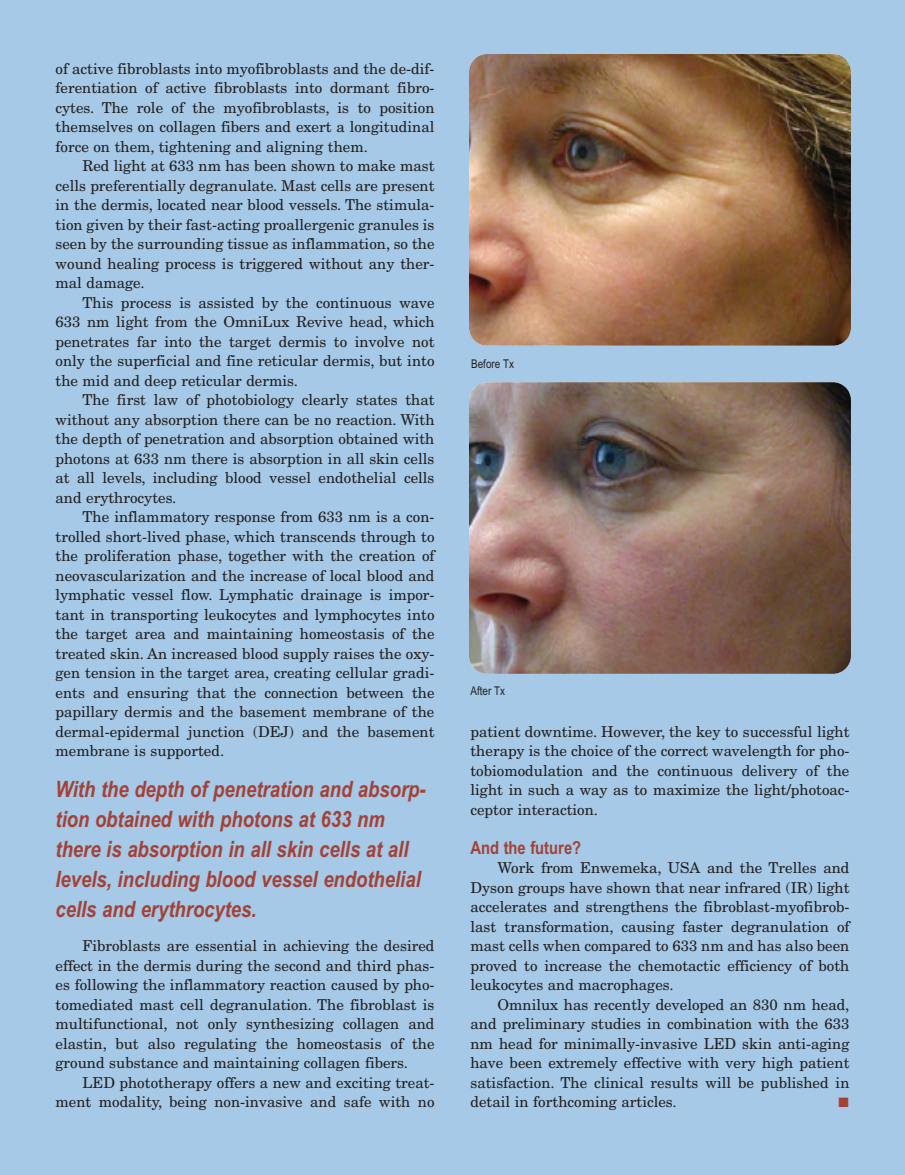
<style>
.page{position:relative;width:905px;height:1175px;background:#fff}
.page>*{position:absolute;margin:0;border:0;box-sizing:border-box;transform-origin:0 0}
.t1{font:italic 700 22.5px/30px "Arial Narrow";color:#a44137}
.t2{font:700 18px "Arial Narrow";color:#a44137}
.t3{font:15px/19.5px "New Century Schlbk";color:#231f20;text-align:justify}
.t4{font:13.5px "Zapf Dingbats";color:#a44137}
.t5{font:12px "Arial Narrow";color:#231f20}
</style>
<div class="page">
<div style="left:0;top:0;width:904px;height:1174px;background:#a5c9e6"></div>
<img style="left:469px;top:54px;width:381px;height:292px">
<img style="left:469px;top:382px;width:381px;height:292px">
<p class="t3" style="left:56px;top:60px;width:380px">of active fibroblasts into myofibroblasts and the de-dif&shy;ferentiation of active fibroblasts into dormant fibro&shy;cytes. The role of the myofibroblasts, is to position themselves on collagen fibers and exert a longitudinal force on them, tightening and aligning them.</p>
<p class="t3" style="left:56px;top:157px;width:380px;text-indent:27px">Red light at 633 nm has been shown to make mast cells preferentially degranulate. Mast cells are present in the dermis, located near blood vessels. The stimula&shy;tion given by their fast-acting proallergenic granules is seen by the surrounding tissue as inflammation, so the wound healing process is triggered without any ther&shy;mal damage.</p>
<p class="t3" style="left:56px;top:294px;width:380px;text-indent:27px">This process is assisted by the continuous wave 633 nm light from the OmniLux Revive head, which penetrates far into the target dermis to involve not only the superficial and fine reticular dermis, but into the mid and deep reticular dermis.</p>
<p class="t3" style="left:56px;top:391px;width:380px;text-indent:27px">The first law of photobiology clearly states that without any absorption there can be no reaction. With the depth of penetration and absorption obtained with photons at 633 nm there is absorption in all skin cells at all levels, including blood vessel endothelial cells and erythrocytes.</p>
<p class="t3" style="left:55px;top:508px;width:380px;text-indent:27px">The inflammatory response from 633 nm is a con&shy;trolled short-lived phase, which transcends through to the proliferation phase, together with the creation of neovascularization and the increase of local blood and lymphatic vessel flow. Lymphatic drainage is impor&shy;tant in transporting leukocytes and lymphocytes into the target area and maintaining homeostasis of the treated skin. An increased blood supply raises the oxy&shy;gen tension in the target area, creating cellular gradi&shy;ents and ensuring that the connection between the papillary dermis and the basement membrane of the dermal-epidermal junction (DEJ) and the basement membrane is supported.</p>
<h1 class="t1" style="left:56px;top:776px;width:372px">With the depth of penetration and absorp&shy;tion obtained with photons at 633 nm there is absorption in all skin cells at all levels, including blood vessel endothelial cells and erythrocytes.</h1>
<p class="t3" style="left:56px;top:937px;width:380px;text-indent:27px">Fibroblasts are essential in achieving the desired effect in the dermis during the second and third phas&shy;es following the inflammatory reaction caused by pho&shy;tomediated mast cell degranulation. The fibroblast is multifunctional, not only synthesizing collagen and elastin, but also regulating the homeostasis of the ground substance and maintaining collagen fibers.</p>
<p class="t3" style="left:56px;top:1074px;width:380px;text-align:right">LED phototherapy offers a new and exciting treat&shy;ment modality, being non-invasive and safe with no</p>
<p class="t5" style="left:471px;top:359px;width:44px">Before Tx</p>
<p class="t5" style="left:470px;top:686px;width:36px">After Tx</p>
<p class="t3" style="left:470px;top:723px;width:380px">patient downtime. However, the key to successful light therapy is the choice of the correct wavelength for pho&shy;tobiomodulation and the continuous delivery of the light in such a way as to maximize the light/photoac&shy;ceptor interaction.</p>
<p class="t2" style="left:470px;top:837px;width:112px">And the future?</p>
<p class="t3" style="left:470px;top:859px;width:380px;text-indent:27px">Work from Enwemeka, USA and the Trelles and Dyson groups have shown that near infrared (IR) light accelerates and strengthens the fibroblast-myofibrob&shy;last transformation, causing faster degranulation of mast cells when compared to 633 nm and has also been proved to increase the chemotactic efficiency of both leukocytes and macrophages.</p>
<p class="t3" style="left:470px;top:996px;width:380px;text-indent:27px">Omnilux has recently developed an 830 nm head, and preliminary studies in combination with the 633 nm head for minimally-invasive LED skin anti-aging have been extremely effective with very high patient satisfaction. The clinical results will be published in detail in forthcoming articles.</p>
<p class="t4" style="left:838px;top:1094px;width:12px">■</p>
</div>
